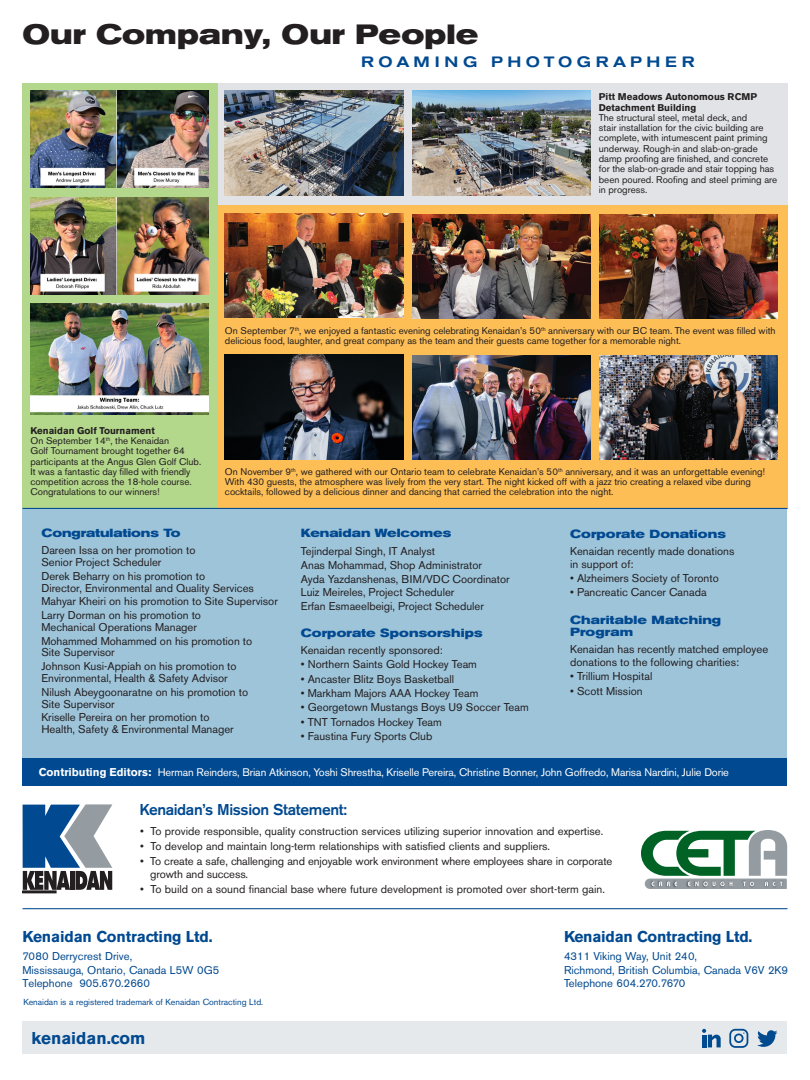
<style>
.page{position:relative;width:810px;height:1080px;background:#fff}
.page>*{position:absolute;margin:0;border:0;box-sizing:border-box;transform-origin:0 0}
.t1{font:700 expanded 27.62px "Akzidenz Grotesk BE";letter-spacing:.005em;color:#231f20}
.t2{font:700 17px "Akzidenz Grotesk BE";color:#014990}
.t3{font:700 15.5px "Akzidenz Grotesk BE";letter-spacing:-.015em;color:#014990}
.t4{font:500 15.5px "Akzidenz Grotesk BE";letter-spacing:-.025em;color:#014990}
.t5{font:500 expanded 14.88px "Akzidenz Grotesk BE";letter-spacing:.3em;color:#014990}
.t6{font:700 expanded 11.75px/11.8px "Akzidenz Grotesk BE";letter-spacing:.01em;color:#014990}
.t7{font:11.25px/11.9px "Akzidenz Grotesk BE";color:#231f20}
.t8{font:11.25px/13.8px "Akzidenz Grotesk BE";color:#014990}
.t9{font:700 11.25px "Akzidenz Grotesk BE";color:#fff}
.t10{font:11px "Akzidenz Grotesk BE";letter-spacing:-.01em;color:#fff}
.t11{font:9.75px/10.2px "Akzidenz Grotesk BE";color:#231f20}
.t12{font:700 9.75px/10.2px "Akzidenz Grotesk BE";color:#231f20}
.t13{font:8.75px "Akzidenz Grotesk BE";color:#014990}
</style>
<div class="page">
<div style="left:22px;top:83px;width:196px;height:426px;background:#b3d78b"></div>
<div style="left:218px;top:204px;width:570px;height:305px;background:#fdbe56"></div>
<div style="left:218px;top:83px;width:570px;height:121px;background:#e1e3e6"></div>
<div style="left:22px;top:509px;width:766px;height:249px;background:#9ec4da"></div>
<div style="left:22px;top:758px;width:766px;height:28px;background:#014990"></div>
<hr style="left:22px;top:908px;width:766px;height:1px;background:#014990">
<hr style="left:22px;top:508px;width:766px;height:1px;background:#014990">
<svg style="left:641px;top:830px;width:146px;height:59px"></svg>
<svg style="left:23px;top:804px;width:89px;height:86px"></svg>
<div style="left:22px;top:891px;width:34px;height:2px;border:1px solid #231f20"></div>
<div style="left:22px;top:1022px;width:766px;height:32px;background:#e6e9eb"></div>
<svg style="left:702px;top:1029px;width:19px;height:18px"></svg>
<svg style="left:729px;top:1029px;width:19px;height:19px"></svg>
<svg style="left:757px;top:1030px;width:21px;height:17px"></svg>
<img style="left:30px;top:91px;width:179px;height:97px">
<img style="left:30px;top:197px;width:179px;height:98px">
<img style="left:30px;top:304px;width:179px;height:110px">
<img style="left:412px;top:91px;width:179px;height:104px">
<img style="left:412px;top:214px;width:179px;height:105px">
<img style="left:412px;top:356px;width:179px;height:104px">
<img style="left:599px;top:214px;width:179px;height:105px">
<img style="left:599px;top:356px;width:179px;height:104px">
<img style="left:225px;top:91px;width:179px;height:104px">
<img style="left:225px;top:213px;width:179px;height:105px">
<img style="left:225px;top:355px;width:179px;height:104px">
<p class="t1" style="left:22px;top:18px;width:457px">Our Company, Our People</p>
<p class="t5" style="left:361px;top:53px;width:335px">ROAMING PHOTOGRAPHER</p>
<p class="t12" style="left:599px;top:92px;width:160px">Pitt Meadows Autonomous RCMP<br>Detachment Building</p>
<p class="t11" style="left:599px;top:112px;width:180px">The structural steel, metal deck, and<br>stair installation for the civic building are complete, with intumescent paint priming underway. Rough-in and slab-on-grade damp proofing are finished, and concrete for the slab-on-grade and stair topping has been poured. Roofing and steel priming are in progress.</p>
<p class="t11" style="left:225px;top:325px;width:552px">On September 7<sup>th</sup>, we enjoyed a fantastic evening celebrating Kenaidan’s 50<sup>th</sup> anniversary with our BC team. The event was filled with delicious food, laughter, and great company as the team and their guests came together for a memorable night.</p>
<p class="t12" style="left:30px;top:425px;width:126px">Kenaidan Golf Tournament</p>
<p class="t11" style="left:30px;top:435px;width:172px">On September 14<sup>th</sup>, the Kenaidan<br>Golf Tournament brought together 64 participants at the Angus Glen Golf Club.<br>It was a fantastic day filled with friendly competition across the 18-hole course.<br>Congratulations to our winners!</p>
<p class="t11" style="left:225px;top:466px;width:542px">On November 9<sup>th</sup>, we gathered with our Ontario team to celebrate Kenaidan’s 50<sup>th</sup> anniversary, and it was an unforgettable evening!<br>With 430 guests, the atmosphere was lively from the very start. The night kicked off with a jazz trio creating a relaxed vibe during cocktails, followed by a delicious dinner and dancing that carried the celebration into the night.</p>
<p class="t6" style="left:41px;top:527px;width:141px">Congratulations To</p>
<p class="t7" style="left:41px;top:544px;width:156px">Dareen Issa on her promotion to<br>Senior Project Scheduler</p>
<p class="t7" style="left:41px;top:570px;width:214px">Derek Beharry on his promotion to<br>Director, Environmental and Quality Services</p>
<p class="t7" style="left:41px;top:595px;width:238px">Mahyar Kheiri on his promotion to Site Supervisor</p>
<p class="t7" style="left:41px;top:609px;width:161px">Larry Dorman on his promotion to<br>Mechanical Operations Manager</p>
<p class="t7" style="left:41px;top:635px;width:212px">Mohammed Mohammed on his promotion to<br>Site Supervisor</p>
<p class="t7" style="left:41px;top:660px;width:197px">Johnson Kusi-Appiah on his promotion to<br>Environmental, Health &amp; Safety Advisor</p>
<p class="t7" style="left:41px;top:686px;width:208px">Nilush Abeygoonaratne on his promotion to<br>Site Supervisor</p>
<p class="t7" style="left:41px;top:711px;width:194px">Kriselle Pereira on her promotion to<br>Health, Safety &amp; Environmental Manager</p>
<p class="t6" style="left:301px;top:527px;width:152px">Kenaidan Welcomes</p>
<p class="t7" style="left:301px;top:545px;width:136px">Tejinderpal Singh, IT Analyst</p>
<p class="t7" style="left:301px;top:559px;width:183px">Anas Mohammad, Shop Administrator</p>
<p class="t7" style="left:301px;top:573px;width:210px">Ayda Yazdanshenas, BIM/VDC Coordinator</p>
<p class="t7" style="left:301px;top:586px;width:155px">Luiz Meireles, Project Scheduler</p>
<p class="t7" style="left:301px;top:600px;width:185px">Erfan Esmaeelbeigi, Project Scheduler</p>
<p class="t6" style="left:301px;top:627px;width:183px">Corporate Sponsorships</p>
<p class="t7" style="left:301px;top:644px;width:143px">Kenaidan recently sponsored:</p>
<p class="t7" style="left:301px;top:659px;width:178px">• Northern Saints Gold Hockey Team</p>
<p class="t7" style="left:301px;top:673px;width:155px">• Ancaster Blitz Boys Basketball</p>
<p class="t7" style="left:301px;top:687px;width:179px">• Markham Majors AAA Hockey Team</p>
<p class="t7" style="left:301px;top:701px;width:229px">• Georgetown Mustangs Boys U9 Soccer Team</p>
<p class="t7" style="left:301px;top:716px;width:142px">• TNT Tornados Hockey Team</p>
<p class="t7" style="left:301px;top:730px;width:133px">• Faustina Fury Sports Club</p>
<p class="t6" style="left:570px;top:528px;width:157px">Corporate Donations</p>
<p class="t7" style="left:570px;top:545px;width:166px;line-height:12.5px">Kenaidan recently made donations in support of:</p>
<p class="t7" style="left:570px;top:572px;width:150px">• Alzheimers Society of Toronto</p>
<p class="t7" style="left:570px;top:586px;width:138px">• Pancreatic Cancer Canada</p>
<p class="t6" style="left:570px;top:614px;width:153px">Charitable Matching<br>Program</p>
<p class="t7" style="left:570px;top:643px;width:200px;line-height:12.5px">Kenaidan has recently matched employee donations to the following charities:</p>
<p class="t7" style="left:570px;top:670px;width:84px">• Trillium Hospital</p>
<p class="t7" style="left:570px;top:685px;width:74px">• Scott Mission</p>
<p class="t9" style="left:39px;top:765px;width:114px">Contributing Editors:</p>
<p class="t10" style="left:158px;top:766px;width:573px">Herman Reinders, Brian Atkinson, Yoshi Shrestha, Kriselle Pereira, Christine Bonner, John Goffredo, Marisa Nardini, Julie Dorie</p>
<p class="t4" style="left:139px;top:800px;width:209px">Kenaidan’s Mission Statement:</p>
<p class="t7" style="left:140px;top:825px;width:465px">• To provide responsible, quality construction services utilizing superior innovation and expertise.</p>
<p class="t7" style="left:140px;top:840px;width:412px">• To develop and maintain long-term relationships with satisfied clients and suppliers.</p>
<p class="t7" style="left:150px;top:854px;width:464px;line-height:12.8px;text-indent:-10px">• To create a safe, challenging and enjoyable work environment where employees share in corporate growth and success.</p>
<p class="t7" style="left:140px;top:883px;width:466px">• To build on a sound financial base where future development is promoted over short-term gain.</p>
<p class="t3" style="left:22px;top:928px;width:192px">Kenaidan Contracting Ltd.</p>
<p class="t8" style="left:22px;top:949px;width:198px">7080 Derrycrest Drive,<br>Mississauga, Ontario, Canada L5W 0G5<br>Telephone 905.670.2660</p>
<p class="t13" style="left:23px;top:997px;width:241px">Kenaidan is a registered trademark of Kenaidan Contracting Ltd.</p>
<p class="t2" style="left:32px;top:1029px;width:115px">kenaidan.com</p>
<p class="t3" style="left:564px;top:928px;width:190px">Kenaidan Contracting Ltd.</p>
<p class="t8" style="left:564px;top:949px;width:226px">4311 Viking Way, Unit 240,<br>Richmond, British Columbia, Canada V6V 2K9<br>Telephone 604.270.7670</p>
</div>
